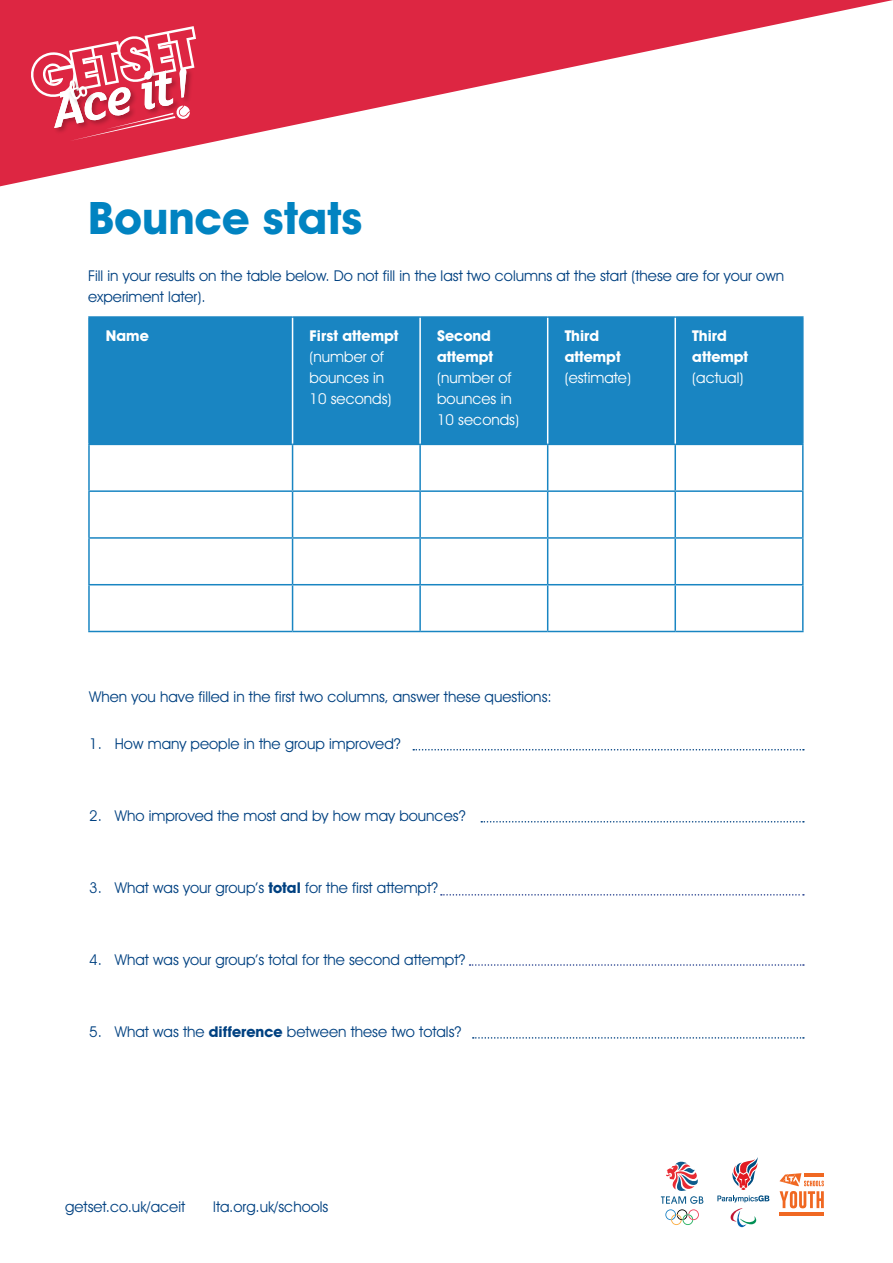
<style>
.page{position:relative;width:893px;height:1263px;background:#fff}
.page>*{position:absolute;margin:0;border:0;box-sizing:border-box;transform-origin:0 0}
.t1{font:700 45px "Avant Garde IT Cby BT";color:#0183c1}
.Body{font:15px/21px "Avant Garde IT Cby BT";color:#014181}
.Table_Title{font:15px/21px "Avant Garde IT Cby BT";color:#fff}
.Number_list{font:15px "Avant Garde IT Cby BT";color:#014181}
.Table_Title-2{font:700 15px/21px "Avant Garde IT Cby BT";color:#fff}
.s1{font-weight:700}
.s2{font-weight:400}
</style>
<div class="page">
<svg style="left:0;top:0;width:893px;height:186px"></svg>
<svg style="left:30px;top:26px;width:166px;height:115px"></svg>
<svg style="left:661px;top:1161px;width:42px;height:64px"></svg>
<svg style="left:717px;top:1157px;width:107px;height:71px"></svg>
<hr style="left:804px;top:1173px;width:20px;height:3px;background:#f06822">
<hr style="left:780px;top:1213px;width:44px;height:3px;background:#f06822">
<div style="left:90px;top:318px;width:712px;height:126px;background:#1985c2"></div>
<hr style="left:88px;top:445px;width:2px;height:45px;background:#1985c2">
<hr style="left:292px;top:445px;width:1px;height:45px;background:#1985c2">
<hr style="left:419px;top:445px;width:2px;height:45px;background:#1985c2">
<hr style="left:547px;top:445px;width:1px;height:45px;background:#1985c2">
<hr style="left:674px;top:445px;width:2px;height:45px;background:#1985c2">
<hr style="left:802px;top:445px;width:2px;height:45px;background:#1985c2">
<hr style="left:88px;top:490px;width:205px;height:2px;background:#1985c2">
<hr style="left:88px;top:492px;width:2px;height:45px;background:#1985c2">
<hr style="left:293px;top:490px;width:127px;height:2px;background:#1985c2">
<hr style="left:292px;top:492px;width:1px;height:45px;background:#1985c2">
<hr style="left:420px;top:490px;width:128px;height:2px;background:#1985c2">
<hr style="left:419px;top:492px;width:2px;height:45px;background:#1985c2">
<hr style="left:548px;top:490px;width:127px;height:2px;background:#1985c2">
<hr style="left:547px;top:492px;width:1px;height:45px;background:#1985c2">
<hr style="left:675px;top:490px;width:129px;height:2px;background:#1985c2">
<hr style="left:674px;top:492px;width:2px;height:45px;background:#1985c2">
<hr style="left:802px;top:492px;width:2px;height:45px;background:#1985c2">
<hr style="left:88px;top:537px;width:205px;height:2px;background:#1985c2">
<hr style="left:88px;top:539px;width:2px;height:45px;background:#1985c2">
<hr style="left:293px;top:537px;width:127px;height:2px;background:#1985c2">
<hr style="left:292px;top:539px;width:1px;height:45px;background:#1985c2">
<hr style="left:420px;top:537px;width:128px;height:2px;background:#1985c2">
<hr style="left:419px;top:539px;width:2px;height:45px;background:#1985c2">
<hr style="left:548px;top:537px;width:127px;height:2px;background:#1985c2">
<hr style="left:547px;top:539px;width:1px;height:45px;background:#1985c2">
<hr style="left:675px;top:537px;width:129px;height:2px;background:#1985c2">
<hr style="left:674px;top:539px;width:2px;height:45px;background:#1985c2">
<hr style="left:802px;top:539px;width:2px;height:45px;background:#1985c2">
<hr style="left:88px;top:585px;width:2px;height:46px;background:#1985c2">
<hr style="left:293px;top:584px;width:127px;height:1px;background:#1985c2">
<hr style="left:292px;top:585px;width:1px;height:46px;background:#1985c2">
<hr style="left:420px;top:584px;width:128px;height:1px;background:#1985c2">
<hr style="left:419px;top:585px;width:2px;height:46px;background:#1985c2">
<hr style="left:548px;top:584px;width:127px;height:1px;background:#1985c2">
<hr style="left:547px;top:585px;width:1px;height:46px;background:#1985c2">
<hr style="left:675px;top:584px;width:129px;height:1px;background:#1985c2">
<hr style="left:674px;top:585px;width:2px;height:46px;background:#1985c2">
<hr style="left:802px;top:585px;width:2px;height:46px;background:#1985c2">
<hr style="left:88px;top:631px;width:205px;height:1px;background:#1985c2">
<hr style="left:293px;top:631px;width:127px;height:1px;background:#1985c2">
<hr style="left:420px;top:631px;width:128px;height:1px;background:#1985c2">
<hr style="left:548px;top:631px;width:127px;height:1px;background:#1985c2">
<hr style="left:675px;top:631px;width:129px;height:1px;background:#1985c2">
<hr style="left:88px;top:316px;width:205px;height:2px;background:#1985c2">
<hr style="left:88px;top:318px;width:2px;height:126px;background:#1985c2">
<hr style="left:293px;top:316px;width:127px;height:2px;background:#1985c2">
<hr style="left:420px;top:316px;width:128px;height:2px;background:#1985c2">
<hr style="left:548px;top:316px;width:127px;height:2px;background:#1985c2">
<hr style="left:675px;top:316px;width:129px;height:2px;background:#1985c2">
<hr style="left:88px;top:444px;width:205px;height:1px;background:#1985c2">
<hr style="left:293px;top:444px;width:127px;height:1px;background:#1985c2">
<hr style="left:420px;top:444px;width:128px;height:1px;background:#1985c2">
<hr style="left:548px;top:444px;width:127px;height:1px;background:#1985c2">
<hr style="left:675px;top:444px;width:129px;height:1px;background:#1985c2">
<hr style="left:88px;top:584px;width:205px;height:1px;background:#1985c2">
<hr style="left:292px;top:318px;width:1px;height:126px;background:#fff">
<hr style="left:802px;top:318px;width:2px;height:126px;background:#1985c2">
<hr style="left:419px;top:318px;width:2px;height:126px;background:#fff">
<hr style="left:674px;top:318px;width:2px;height:126px;background:#fff">
<hr style="left:547px;top:318px;width:1px;height:126px;background:#fff">
<svg style="left:413px;top:749px;width:391px;height:1px"></svg>
<svg style="left:481px;top:821px;width:323px;height:1px"></svg>
<svg style="left:473px;top:1037px;width:331px;height:2px"></svg>
<svg style="left:441px;top:894px;width:363px;height:1px"></svg>
<svg style="left:470px;top:964px;width:334px;height:2px"></svg>
<h1 class="t1" style="left:88px;top:191px;width:276px">Bounce stats</h1>
<p class="Body" style="left:88px;top:265px;width:697px">Fill in your results on the table below. Do not fill in the last two columns at the start (these are for your own experiment later).</p>
<p class="Table_Title-2" style="left:106px;top:325px;width:44px">Name</p>
<p class="Table_Title" style="left:310px;top:325px;width:91px"><span class="s1">First attempt </span>(number of bounces in<br>10 seconds)</p>
<p class="Table_Title" style="left:437px;top:325px;width:83px"><span class="s1">Second attempt </span>(number of bounces in<br>10 seconds)</p>
<p class="Table_Title-2" style="left:565px;top:325px;width:68px">Third attempt <span class="s2">(estimate)</span></p>
<p class="Table_Title-2" style="left:692px;top:325px;width:58px">Third attempt <span class="s2">(actual)</span></p>
<p class="Number_list" style="left:89px;top:688px;width:464px">When you have filled in the first two columns, answer these questions:</p>
<p class="Body" style="left:89px;top:733px;width:313px">1. How many people in the group improved?</p>
<p class="Body" style="left:89px;top:805px;width:378px">2. Who improved the most and by how may bounces?</p>
<p class="Body" style="left:89px;top:877px;width:350px">3. What was your group’s <span class="s1">total</span> for the first attempt?</p>
<p class="Body" style="left:89px;top:949px;width:378px">4. What was your group’s total for the second attempt?</p>
<p class="Body" style="left:89px;top:1021px;width:374px">5. What was the <span class="s1">difference</span> between these two totals?</p>
<p class="Body" style="left:65px;top:1196px;width:122px">getset.co.uk/aceit</p>
<p class="Body" style="left:213px;top:1196px;width:117px">lta.org.uk/schools</p>
</div>
